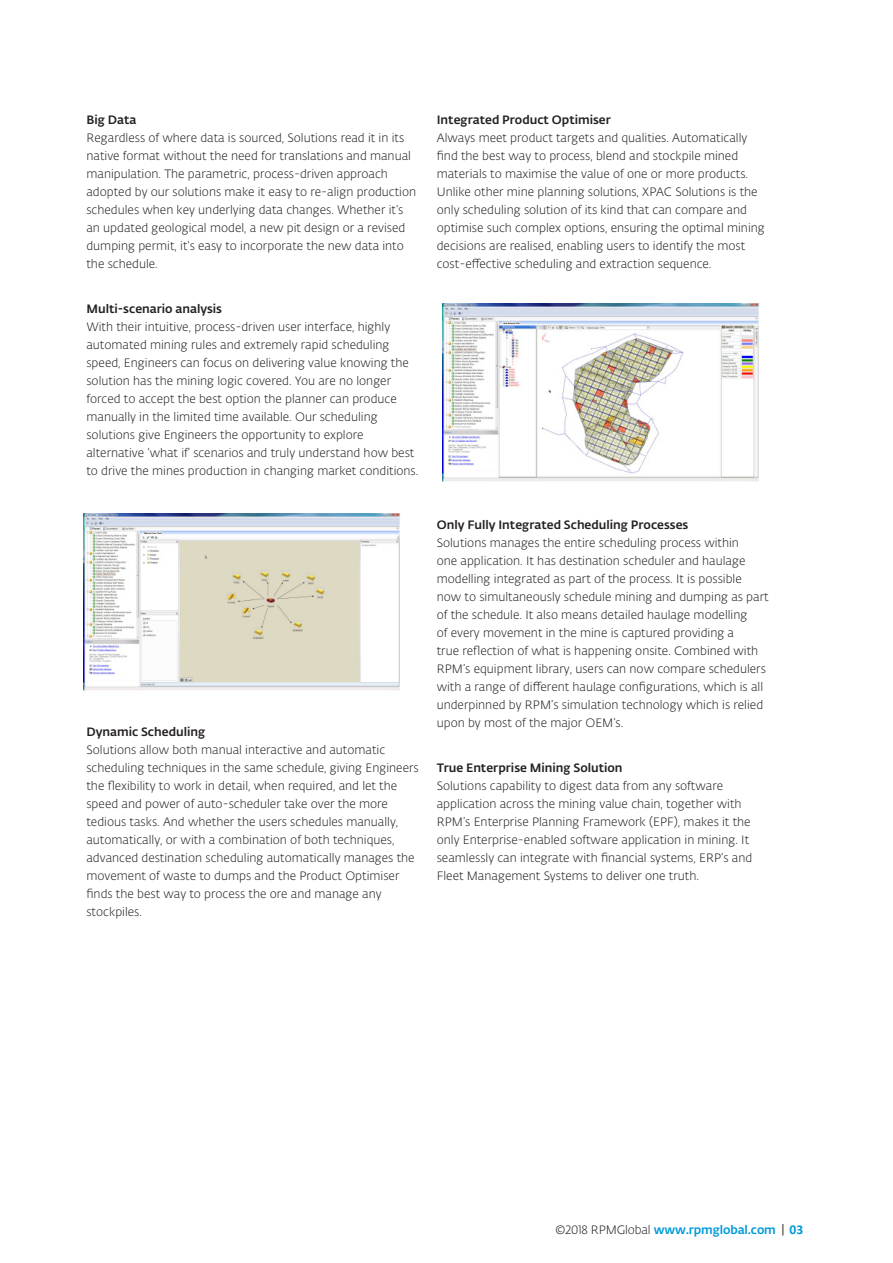
<style>
.page{position:relative;width:893px;height:1263px;background:#fff}
.page>*{position:absolute;margin:0;border:0;box-sizing:border-box;transform-origin:0 0}
.Body{font:300 12px/18px "Fedra Sans Alt Std";color:#231f20}
.Body-2{font:500 12px "Fedra Sans Alt Std";color:#231f20}
.t1{font:500 12px "Fedra Sans Alt Std";letter-spacing:-.01em;color:#009ada}
.s1{font-weight:300;color:#231f20}
.s2{font-family:"Soho Gothic Pro";font-weight:400;color:#3e3e3f}
.s3{font-family:"Calibri";font-weight:700;font-size:13.5px}
</style>
<div class="page">
<img style="left:84px;top:513px;width:316px;height:178px">
<img style="left:442px;top:304px;width:317px;height:178px">
<p class="Body-2" style="left:86px;top:113px;width:51px">Big Data</p>
<p class="Body" style="left:86px;top:129px;width:331px">Regardless of where data is sourced, Solutions read it in its native format without the need for translations and manual manipulation. The parametric, process-driven approach adopted by our solutions make it easy to re-align production schedules when key underlying data changes. Whether it’s an updated geological model, a new pit design or a revised dumping permit, it’s easy to incorporate the new data into the schedule.</p>
<p class="Body-2" style="left:86px;top:302px;width:137px">Multi-scenario analysis</p>
<p class="Body" style="left:86px;top:318px;width:333px">With their intuitive, process-driven user interface, highly automated mining rules and extremely rapid scheduling speed, Engineers can focus on delivering value knowing the solution has the mining logic covered. You are no longer forced to accept the best option the planner can produce manually in the limited time available. Our scheduling solutions give Engineers the opportunity to explore alternative ‘what if’ scenarios and truly understand how best to drive the mines production in changing market conditions.</p>
<p class="Body-2" style="left:86px;top:725px;width:120px">Dynamic Scheduling</p>
<p class="Body" style="left:86px;top:741px;width:334px">Solutions allow both manual interactive and automatic scheduling techniques in the same schedule, giving Engineers the flexibility to work in detail, when required, and let the speed and power of auto-scheduler take over the more tedious tasks. And whether the users schedules manually, automatically, or with a combination of both techniques, advanced destination scheduling automatically manages the movement of waste to dumps and the Product Optimiser finds the best way to process the ore and manage any stockpiles.</p>
<p class="Body-2" style="left:437px;top:113px;width:176px">Integrated Product Optimiser</p>
<p class="Body" style="left:437px;top:129px;width:330px">Always meet product targets and qualities. Automatically find the best way to process, blend and stockpile mined materials to maximise the value of one or more products.<br>Unlike other mine planning solutions, XPAC Solutions is the only scheduling solution of its kind that can compare and optimise such complex options, ensuring the optimal mining decisions are realised, enabling users to identify the most cost-effective scheduling and extraction sequence.</p>
<p class="Body-2" style="left:437px;top:518px;width:253px">Only Fully Integrated Scheduling Processes</p>
<p class="Body" style="left:437px;top:534px;width:333px">Solutions manages the entire scheduling process within<br>one application. It has destination scheduler and haulage modelling integrated as part of the process. It is possible now to simultaneously schedule mining and dumping as part of the schedule. It also means detailed haulage modelling<br>of every movement in the mine is captured providing a<br>true reflection of what is happening onsite. Combined with RPM’s equipment library, users can now compare schedulers with a range of different haulage configurations, which is all underpinned by RPM’s simulation technology which is relied upon by most of the major OEM’s.</p>
<p class="Body-2" style="left:437px;top:761px;width:187px">True Enterprise Mining Solution</p>
<p class="Body" style="left:437px;top:777px;width:317px">Solutions capability to digest data from any software application across the mining value chain, together with RPM’s Enterprise Planning Framework (EPF), makes it the only Enterprise-enabled software application in mining. It seamlessly can integrate with financial systems, ERP’s and Fleet Management Systems to deliver one truth.</p>
<p class="t1" style="left:556px;top:1223px;width:249px"><span class="s1">©2018 RPMGlobal</span> www.rpmglobal.com <span class="s2">|</span> <span class="s3">03</span></p>
</div>
